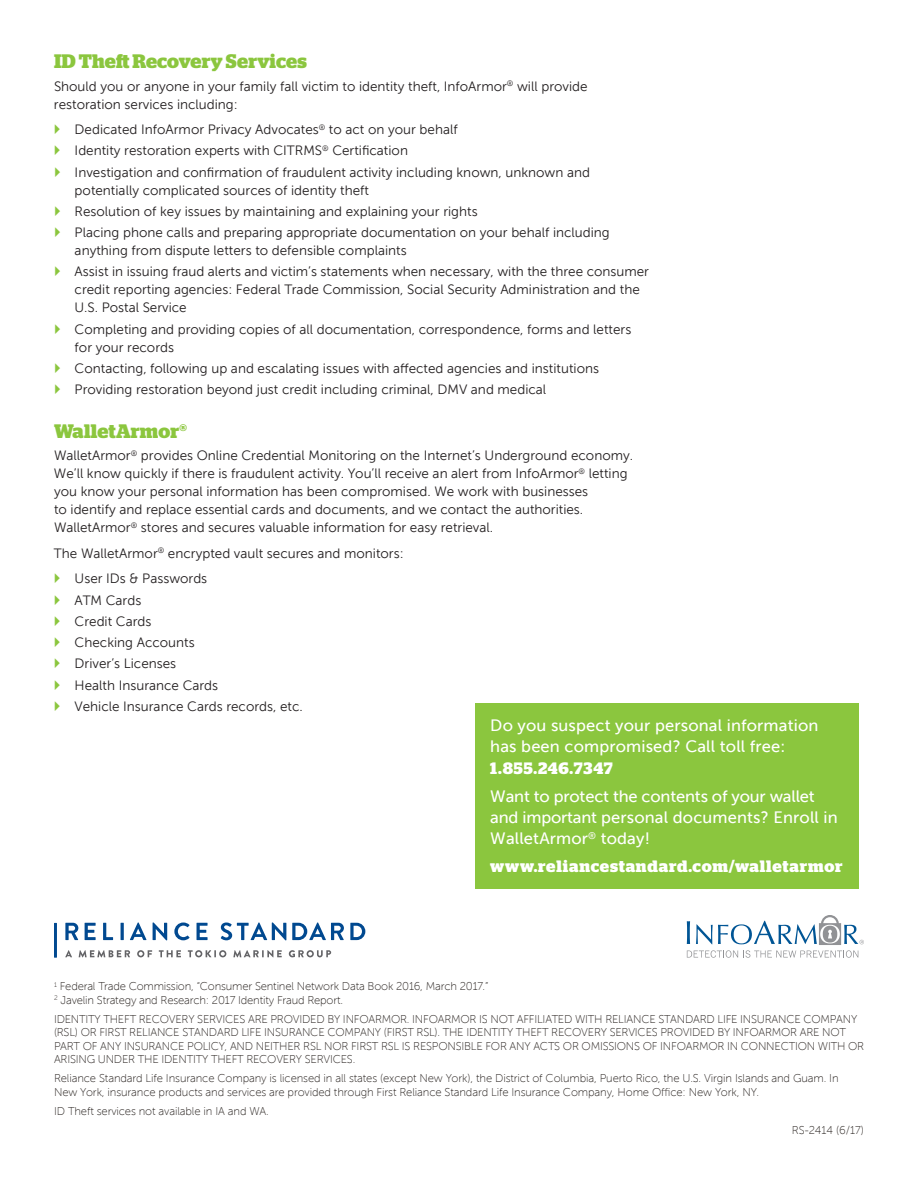
<style>
.page{position:relative;width:918px;height:1188px;background:#fff}
.page>*{position:absolute;margin:0;border:0;box-sizing:border-box;transform-origin:0 0}
.t1{font:700 19.5px "Stag";letter-spacing:.01em;color:#8bc63e}
.t2{font:16.5px/21px "Museo Sans 500";letter-spacing:-.01em;color:#fff}
.t3{font:16.5px/21px "Museo Sans 500";letter-spacing:.01em;color:#fff}
.t4{font:700 16.5px "Stag";letter-spacing:.05em;color:#fff}
.t5{font:13.5px/21.3px "Museo Sans 300";color:#231f20}
.t6{font:11.25px/13.5px "Museo Sans 100";letter-spacing:-.02em;color:#241e1b}
</style>
<div class="page">
<svg style="left:221px;top:923px;width:144px;height:17px"></svg>
<svg style="left:65px;top:923px;width:143px;height:17px"></svg>
<hr style="left:54px;top:923px;width:3px;height:35px;background:#014990">
<svg style="left:65px;top:950px;width:7px;height:7px"></svg>
<svg style="left:79px;top:950px;width:51px;height:7px"></svg>
<svg style="left:137px;top:950px;width:15px;height:7px"></svg>
<svg style="left:159px;top:950px;width:22px;height:7px"></svg>
<svg style="left:188px;top:950px;width:38px;height:7px"></svg>
<svg style="left:233px;top:950px;width:49px;height:7px"></svg>
<svg style="left:289px;top:950px;width:42px;height:7px"></svg>
<svg style="left:687px;top:915px;width:177px;height:43px"></svg>
<div style="left:476px;top:703px;width:383px;height:185px;background:#8bc63e"></div>
<h1 class="t1" style="left:54px;top:50px;width:254px">ID Theft Recovery Services</h1>
<p class="t5" style="left:54px;top:77px;width:535px;line-height:18px">Should you or anyone in your family fall victim to identity theft, InfoArmor<sup>®</sup> will provide restoration services including:</p>
<p class="t5" style="left:75px;top:119px;width:517px">Dedicated InfoArmor Privacy Advocates<sup>®</sup> to act on your behalf<br>Identity restoration experts with CITRMS<sup>®</sup> Certification<br>Investigation and confirmation of fraudulent activity including known, unknown and</p>
<p class="t5" style="left:75px;top:179px;width:537px">potentially complicated sources of identity theft<br>Resolution of key issues by maintaining and explaining your rights<br>Placing phone calls and preparing appropriate documentation on your behalf including</p>
<p class="t5" style="left:75px;top:240px;width:576px">anything from dispute letters to defensible complaints<br>Assist in issuing fraud alerts and victim’s statements when necessary, with the three consumer</p>
<p class="t5" style="left:75px;top:281px;width:567px;line-height:18px">credit reporting agencies: Federal Trade Commission, Social Security Administration and the<br>U.S. Postal Service</p>
<p class="t5" style="left:75px;top:320px;width:558px;line-height:18px">Completing and providing copies of all documentation, correspondence, forms and letters for your records</p>
<p class="t5" style="left:75px;top:358px;width:526px">Contacting, following up and escalating issues with affected agencies and institutions<br>Providing restoration beyond just credit including criminal, DMV and medical</p>
<h1 class="t1" style="left:54px;top:420px;width:134px">WalletArmor®</h1>
<p class="t5" style="left:54px;top:447px;width:581px;line-height:18px">WalletArmor<sup>®</sup> provides Online Credential Monitoring on the Internet’s Underground economy.<br>We’ll know quickly if there is fraudulent activity. You’ll receive an alert from InfoArmor<sup>®</sup> letting you know your personal information has been compromised. We work with businesses<br>to identify and replace essential cards and documents, and we contact the authorities.<br>WalletArmor<sup>®</sup> stores and secures valuable information for easy retrieval.</p>
<p class="t5" style="left:75px;top:541px;width:331px;line-height:25.5px;text-indent:-21px">The WalletArmor<sup>®</sup> encrypted vault secures and monitors:<br>User IDs &amp; Passwords</p>
<p class="t5" style="left:75px;top:589px;width:230px">ATM Cards<br>Credit Cards<br>Checking Accounts<br>Driver’s Licenses<br>Health Insurance Cards<br>Vehicle Insurance Cards records, etc.</p>
<p class="t3" style="left:490px;top:714px;width:330px">Do you suspect your personal information has been compromised? Call toll free:</p>
<p class="t4" style="left:490px;top:759px;width:124px">1.855.246.7347</p>
<p class="t2" style="left:490px;top:786px;width:349px">Want to protect the contents of your wallet and important personal documents? Enroll in<br>WalletArmor<sup>®</sup> today!</p>
<p class="t4" style="left:490px;top:856px;width:354px">www.reliancestandard.com/walletarmor</p>
<p class="t6" style="left:54px;top:980px;width:436px"><sup>1</sup> Federal Trade Commission, “Consumer Sentinel Network Data Book 2016, March 2017.”<br><sup>2</sup> Javelin Strategy and Research: 2017 Identity Fraud Report.</p>
<p class="t6" style="left:54px;top:1012px;width:812px">IDENTITY THEFT RECOVERY SERVICES ARE PROVIDED BY INFOARMOR. INFOARMOR IS NOT AFFILIATED WITH RELIANCE STANDARD LIFE INSURANCE COMPANY (RSL) OR FIRST RELIANCE STANDARD LIFE INSURANCE COMPANY (FIRST RSL). THE IDENTITY THEFT RECOVERY SERVICES PROVIDED BY INFOARMOR ARE NOT PART OF ANY INSURANCE POLICY, AND NEITHER RSL NOR FIRST RSL IS RESPONSIBLE FOR ANY ACTS OR OMISSIONS OF INFOARMOR IN CONNECTION WITH OR ARISING UNDER THE IDENTITY THEFT RECOVERY SERVICES.</p>
<p class="t6" style="left:54px;top:1072px;width:786px">Reliance Standard Life Insurance Company is licensed in all states (except New York), the District of Columbia, Puerto Rico, the U.S. Virgin Islands and Guam. In<br>New York, insurance products and services are provided through First Reliance Standard Life Insurance Company, Home Office: New York, NY.</p>
<p class="t6" style="left:54px;top:1104px;width:216px">ID Theft services not available in IA and WA.</p>
<p class="t6" style="left:792px;top:1123px;width:74px">RS-2414 (6/17)</p>
</div>
